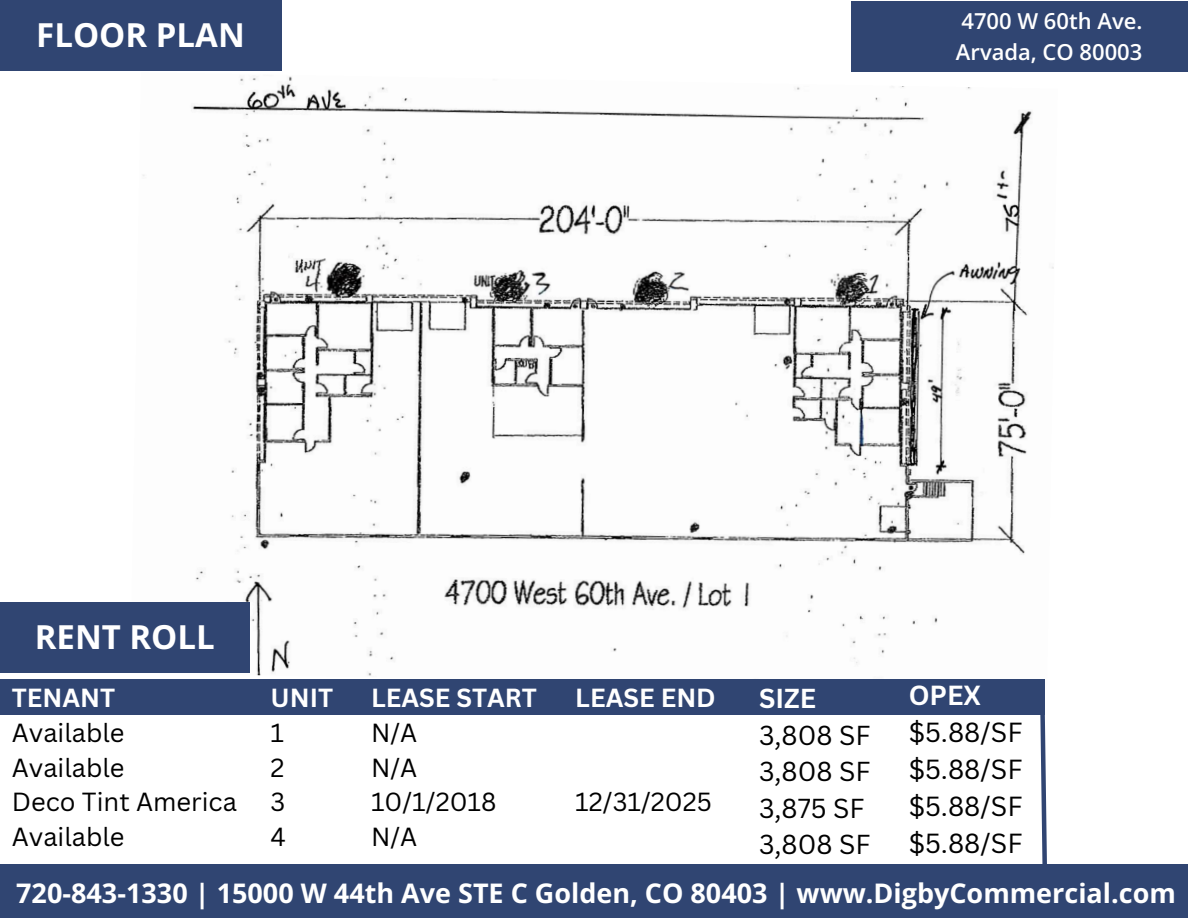
<style>
.page{position:relative;width:1188px;height:918px;background:#fff}
.page>*{position:absolute;margin:0;border:0;box-sizing:border-box;transform-origin:0 0}
.t1{font:700 33px "Open Sans";color:#fff}
.t2{font:700 27px "Open Sans";color:#fff}
.t3{font:26.85px/37.2px "Canva Sans";color:#000}
.t4{font:26.7px/36.5px "Canva Sans";color:#000}
.t5{font:25.5px/34.8px "Canva Sans";color:#000}
.t6{font:700 25.5px/34.8px "Canva Sans";color:#fff}
.t7{font:600 22.05px "Open Sans";color:#fff}
.s1{font-weight:700;color:#fff}
.s2{font-weight:400;color:#000}
</style>
<div class="page">
<div style="left:851px;top:1px;width:337px;height:71px;background:#304572"></div>
<img style="left:143px;top:76px;width:911px;height:600px">
<div style="left:0;top:865px;width:1188px;height:53px;background:#304572"></div>
<div style="left:0;top:0;width:281px;height:71px;background:#304572"></div>
<div style="left:0;top:602px;width:250px;height:71px;background:#304572"></div>
<div style="left:0;top:679px;width:1045px;height:36px;background:#304572"></div>
<svg style="left:1038px;top:715px;width:11px;height:150px"></svg>
<p class="t1" style="left:36px;top:12px;width:210px">FLOOR PLAN</p>
<p class="t7" style="left:961px;top:6px;width:182px">4700 W 60th Ave.</p>
<h1 class="t7" style="left:956px;top:36px;width:188px">Arvada, CO 80003</h1>
<p class="t1" style="left:35px;top:614px;width:182px">RENT ROLL</p>
<h5 class="t5" style="left:12px;top:680px;width:227px"><span class="s1">TENANT<br></span>Available<br>Available<br>Deco Tint America<br>Available</h5>
<h3 class="t6" style="left:270px;top:680px;width:64px">UNIT<br><span class="s2">1<br>2<br>3<br>4</span></h3>
<h3 class="t5" style="left:371px;top:680px;width:167px"><span class="s1">LEASE START<br></span>N/A<br>N/A<br>10/1/2018<br>N/A</h3>
<h2 class="t6" style="left:575px;top:680px;width:142px">LEASE END</h2>
<h5 class="t5" style="left:575px;top:784px;width:138px">12/31/2025</h5>
<h3 class="t4" style="left:759px;top:679px;width:113px"><span class="s1">SIZE<br></span>3,808 SF<br>3,808 SF<br>3,875 SF<br>3,808 SF</h3>
<p class="t3" style="left:909px;top:676px;width:115px"><span class="s1">OPEX </span>$5.88/SF $5.88/SF $5.88/SF $5.88/SF</p>
<h3 class="t2" style="left:16px;top:874px;width:1161px">720-843-1330 | 15000 W 44th Ave STE C Golden, CO 80403 | www.DigbyCommercial.com</h3>
</div>
